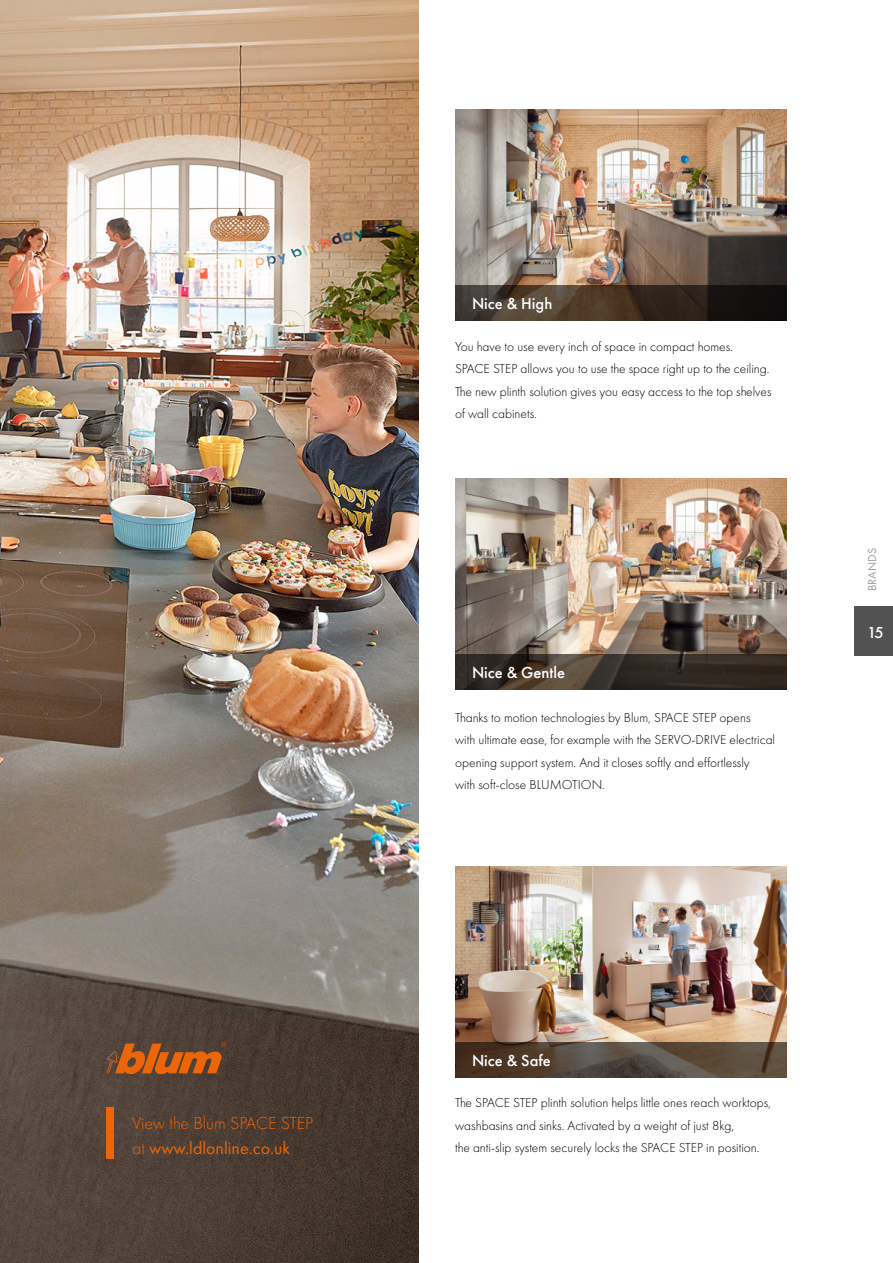
<style>
.page{position:relative;width:893px;height:1263px;background:#fff}
.page>*{position:absolute;margin:0;border:0;box-sizing:border-box;transform-origin:0 0}
.t1{font:300 18px/25.5px "Futura PT";color:#ec6608}
.t2{font:500 16.5px "Futura PT";color:#fff}
.t3{font:300 13.5px/22.5px "Futura PT";color:#000}
.t4{font:12px "Futura PT";color:#9d9d9c}
.s1{font-weight:400}
</style>
<div class="page">
<img style="left:0;top:0;width:418px;height:1263px">
<img style="left:455px;top:109px;width:331px;height:176px">
<img style="left:455px;top:478px;width:331px;height:176px">
<img style="left:455px;top:867px;width:331px;height:175px">
<svg style="left:455px;top:285px;width:332px;height:35px;background:#382d24"></svg>
<svg style="left:455px;top:654px;width:332px;height:35px;background:#393028"></svg>
<svg style="left:455px;top:1042px;width:332px;height:35px;background:#544639"></svg>
<div style="left:106px;top:1107px;width:8px;height:51px;background:#ec6608"></div>
<div style="left:855px;top:607px;width:38px;height:49px;background:#525252"></div>
<svg style="left:106px;top:1042px;width:120px;height:32px;background:#9c5320"></svg>
<h1 class="t1" style="left:132px;top:1110px;width:183px">View the Blum SPACE STEP at <span class="s1">www.ldlonline.co.uk</span></h1>
<p class="t2" style="left:472px;top:294px;width:82px">Nice &amp; High</p>
<p class="t3" style="left:455px;top:335px;width:318px">You have to use every inch of space in compact homes.<br>SPACE STEP allows you to use the space right up to the ceiling.<br>The new plinth solution gives you easy access to the top shelves of wall cabinets.</p>
<p class="t2" style="left:472px;top:662px;width:95px">Nice &amp; Gentle</p>
<p class="t3" style="left:455px;top:706px;width:321px">Thanks to motion technologies by Blum, SPACE STEP opens<br>with ultimate ease, for example with the SERVO-DRIVE electrical opening support system. And it closes softly and effortlessly<br>with soft-close BLUMOTION.</p>
<p class="t4" style="left:865px;top:591px;width:44px;rotate:-90deg">BRANDS</p>
<p class="t2" style="left:867px;top:622px;width:18px">1 51</p>
<p class="t2" style="left:472px;top:1051px;width:80px">Nice &amp; Safe</p>
<p class="t3" style="left:455px;top:1092px;width:317px">The SPACE STEP plinth solution helps little ones reach worktops, washbasins and sinks. Activated by a weight of just 8kg,<br>the anti-slip system securely locks the SPACE STEP in position.</p>
</div>
